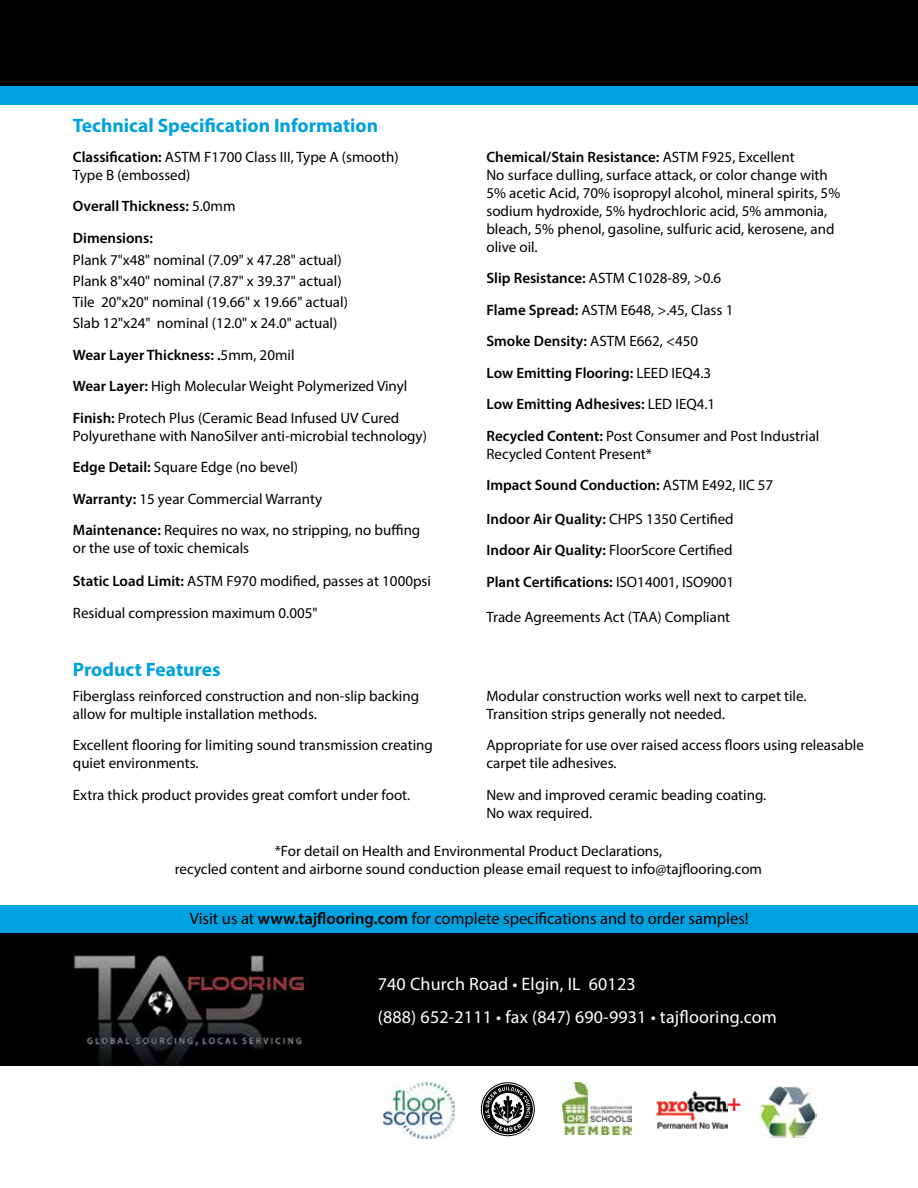
<style>
.page{position:relative;width:918px;height:1188px;background:#fff}
.page>*{position:absolute;margin:0;border:0;box-sizing:border-box;transform-origin:0 0}
.t1{font:700 23.85px "Myriad Pro";color:#ec2027}
.t2{font:700 19.5px "Myriad Pro";color:#00a1df}
.t3{font:18px/32.4px "Myriad Pro";letter-spacing:.01em;color:#fff}
.t4{font:16.5px "Myriad Pro";color:#000}
.t5{font:15px/18px "Myriad Pro";color:#000}
.t6{font:600 15px/31.5px "Myriad Pro";color:#000}
.s1{font-weight:600}
.s2{font-weight:400}
</style>
<div class="page">
<img style="left:0;top:932px;width:918px;height:133px">
<img style="left:384px;top:1083px;width:70px;height:56px">
<svg style="left:481px;top:1082px;width:54px;height:54px"></svg>
<img style="left:563px;top:1082px;width:69px;height:53px">
<img style="left:656px;top:1091px;width:72px;height:38px">
<img style="left:760px;top:1087px;width:57px;height:51px">
<div style="left:0;top:905px;width:918px;height:27px;background:#00a1df"></div>
<div style="left:0;top:0;width:918px;height:91px;background:#000"></div>
<div style="left:0;top:86px;width:918px;height:19px;background:#00a1df"></div>
<h2 class="t2" style="left:73px;top:113px;width:307px">Technical Specification Information</h2>
<p class="t5" style="left:73px;top:148px;width:327px"><span class="s1">Classification:</span> ASTM F1700 Class III, Type A (smooth)<br>Type B (embossed)</p>
<p class="t6" style="left:73px;top:190px;width:164px">Overall Thickness: <span class="s2">5.0mm<br></span>Dimensions:</p>
<p class="t5" style="left:73px;top:250px;width:277px;line-height:21px">Plank 7"x48" nominal (7.09" x 47.28" actual)<br>Plank 8"x40" nominal (7.87" x 39.37" actual)<br>Tile 20"x20" nominal (19.66" x 19.66" actual)<br>Slab 12"x24" nominal (12.0" x 24.0" actual)</p>
<p class="t5" style="left:73px;top:339px;width:336px;line-height:31.5px"><span class="s1">Wear Layer Thickness: .</span>5mm, 20mil<br><span class="s1">Wear Layer:</span> High Molecular Weight Polymerized Vinyl<br><span class="s1">Finish:</span> Protech Plus (Ceramic Bead Infused UV Cured</p>
<p class="t5" style="left:73px;top:420px;width:356px;line-height:31.5px">Polyurethane with NanoSilver anti-microbial technology)<br><span class="s1">Edge Detail:</span> Square Edge (no bevel)<br><span class="s1">Warranty:</span> 15 year Commercial Warranty<br><span class="s1">Maintenance:</span> Requires no wax, no stripping, no buffing</p>
<p class="t5" style="left:73px;top:539px;width:178px">or the use of toxic chemicals</p>
<p class="t5" style="left:73px;top:565px;width:360px;line-height:31.5px"><span class="s1">Static Load Limit:</span> ASTM F970 modified, passes at 1000psi<br>Residual compression maximum 0.005"</p>
<h2 class="t2" style="left:73px;top:657px;width:149px">Product Features</h2>
<p class="t5" style="left:73px;top:687px;width:348px">Fiberglass reinforced construction and non-slip backing allow for multiple installation methods.</p>
<p class="t5" style="left:73px;top:736px;width:362px">Excellent flooring for limiting sound transmission creating quiet environments.</p>
<p class="t5" style="left:73px;top:786px;width:339px">Extra thick product provides great comfort under foot.</p>
<p class="t5" style="left:486px;top:148px;width:355px"><span class="s1">Chemical/Stain Resistance:</span> ASTM F925, Excellent<br>No surface dulling, surface attack, or color change with 5% acetic Acid, 70% isopropyl alcohol, mineral spirits, 5% sodium hydroxide, 5% hydrochloric acid, 5% ammonia, bleach, 5% phenol, gasoline, sulfuric acid, kerosene, and olive oil.</p>
<p class="t5" style="left:486px;top:262px;width:335px;line-height:31.5px"><span class="s1">Slip Resistance:</span> ASTM C1028-89, &gt;0.6<br><span class="s1">Flame Spread:</span> ASTM E648, &gt;.45, Class 1<br><span class="s1">Smoke Density:</span> ASTM E662, &lt;450<br><span class="s1">Low Emitting Flooring:</span> LEED IEQ4.3<br><span class="s1">Low Emitting Adhesives:</span> LED IEQ4.1<br><span class="s1">Recycled Content:</span> Post Consumer and Post Industrial</p>
<p class="t5" style="left:486px;top:438px;width:288px;line-height:31.5px">Recycled Content Present*<br><span class="s1">Impact Sound Conduction:</span> ASTM E492, IIC 57</p>
<p class="t6" style="left:486px;top:503px;width:249px;text-align:justify">Indoor Air Quality: <span class="s2">CHPS 1350 Certified </span>Indoor Air Quality: <span class="s2">FloorScore Certified </span>Plant Certifications: <span class="s2">ISO14001, ISO9001</span></p>
<p class="t5" style="left:486px;top:608px;width:245px">Trade Agreements Act (TAA) Compliant</p>
<p class="t5" style="left:486px;top:687px;width:322px">Modular construction works well next to carpet tile.<br>Transition strips generally not needed.</p>
<p class="t5" style="left:486px;top:736px;width:379px">Appropriate for use over raised access floors using releasable carpet tile adhesives.</p>
<p class="t5" style="left:486px;top:786px;width:281px">New and improved ceramic beading coating.<br>No wax required.</p>
<p class="t5" style="left:175px;top:842px;width:589px;text-align:center">*For detail on Health and Environmental Product Declarations,<br>recycled content and airborne sound conduction please email request to info@tajflooring.com</p>
<p class="t4" style="left:190px;top:908px;width:561px">Visit us at <span class="s1">www.tajflooring.com</span> for complete specifications and to order samples!</p>
<p class="t3" style="left:378px;top:968px;width:401px">740 Church Road • Elgin, IL 60123<br>(888) 652-2111 • fax (847) 690-9931 • tajflooring.com</p>
<h1 class="t1" style="left:727px;top:1088px;width:16px">+</h1>
</div>
